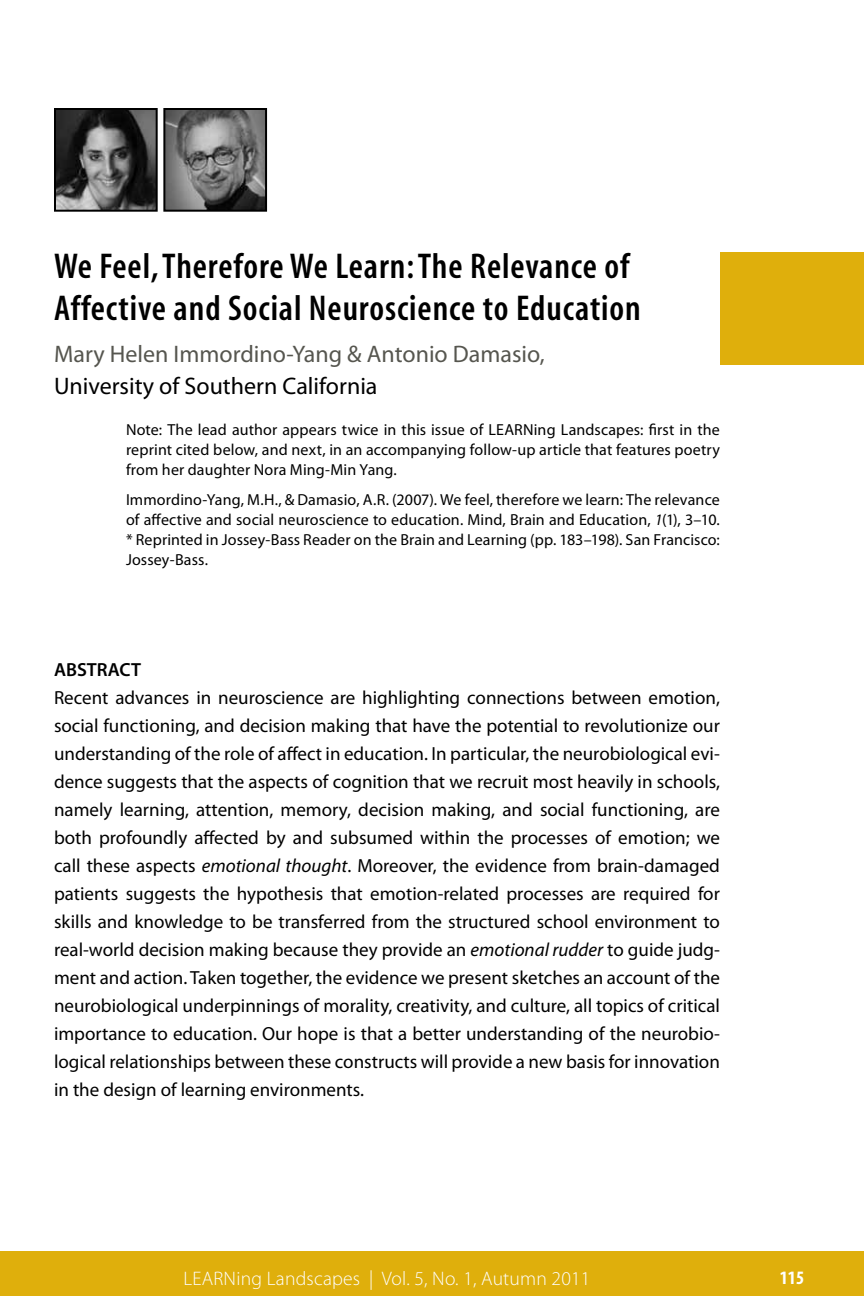
<style>
.page{position:relative;width:864px;height:1296px;background:#fff}
.page>*{position:absolute;margin:0;border:0;box-sizing:border-box;transform-origin:0 0}
.t1{font:36px/42px "Myriad MM 565 300";letter-spacing:-.085em;color:#000}
.t2{font:24px "Myriad Pro";color:#56564f}
.t3{font:24px "Myriad Pro";color:#000}
.t4{font:300 19.6px "Myriad Pro";letter-spacing:.01em;color:#fff}
.t5{font:19px/28px "Myriad Pro";color:#000;text-align:justify}
.t6{font:600 19px "Myriad Pro";color:#000}
.t7{font:700 condensed 19px "Myriad Pro";color:#fff}
.t8{font:16px/20px "Myriad Pro";letter-spacing:.005em;color:#000;text-align:justify}
.s1{font-style:italic}
</style>
<div class="page">
<div style="left:720px;top:252px;width:144px;height:112px;background:#dfaf0c"></div>
<div style="left:0;top:1251px;width:864px;height:45px;background:#dfaf0c"></div>
<img style="left:57px;top:111px;width:98px;height:98px">
<div style="left:54px;top:108px;width:104px;height:104px;border:2px solid #000"></div>
<img style="left:166px;top:111px;width:98px;height:98px">
<div style="left:163px;top:108px;width:104px;height:104px;border:2px solid #000"></div>
<h1 class="t1" style="left:54px;top:247px;width:593px">We Feel, Therefore We Learn: The Relevance of<br>Affective and Social Neuroscience to Education</h1>
<p class="t2" style="left:54px;top:339px;width:492px">Mary Helen Immordino-Yang &amp; Antonio Damasio,</p>
<p class="t3" style="left:54px;top:371px;width:325px">University of Southern California</p>
<p class="t8" style="left:126px;top:420px;width:596px">Note: The lead author appears twice in this issue of LEARNing Landscapes: first in the reprint cited below, and next, in an accompanying follow-up article that features poetry from her daughter Nora Ming-Min Yang.</p>
<p class="t8" style="left:126px;top:489px;width:595px">Immordino-Yang, M.H., &amp; Damasio, A.R. (2007). We feel, therefore we learn: The relevance of affective and social neuroscience to education. Mind, Brain and Education, <span class="s1">1</span>(1), 3–10. * Reprinted in Jossey-Bass Reader on the Brain and Learning (pp. 183–198). San Francisco:<br>Jossey-Bass.</p>
<p class="t6" style="left:54px;top:658px;width:89px">ABSTRACT</p>
<p class="t5" style="left:54px;top:683px;width:668px">Recent advances in neuroscience are highlighting connections between emotion, social functioning, and decision making that have the potential to revolutionize our understanding of the role of affect in education. In particular, the neurobiological evi&shy;dence suggests that the aspects of cognition that we recruit most heavily in schools, namely learning, attention, memory, decision making, and social functioning, are both profoundly affected by and subsumed within the processes of emotion; we call these aspects <span class="s1">emotional thought</span>. Moreover, the evidence from brain-damaged patients suggests the hypothesis that emotion-related processes are required for skills and knowledge to be transferred from the structured school environment to real-world decision making because they provide an <span class="s1">emotional rudder</span> to guide judg&shy;ment and action. Taken together, the evidence we present sketches an account of the neurobiological underpinnings of morality, creativity, and culture, all topics of critical importance to education. Our hope is that a better understanding of the neurobio&shy;logical relationships between these constructs will provide a new basis for innovation in the design of learning environments.</p>
<p class="t4" style="left:184px;top:1267px;width:408px">LEARNing Landscapes | Vol. 5, No. 1, Autumn 2011</p>
<p class="t7" style="left:780px;top:1266px;width:26px">115</p>
</div>
